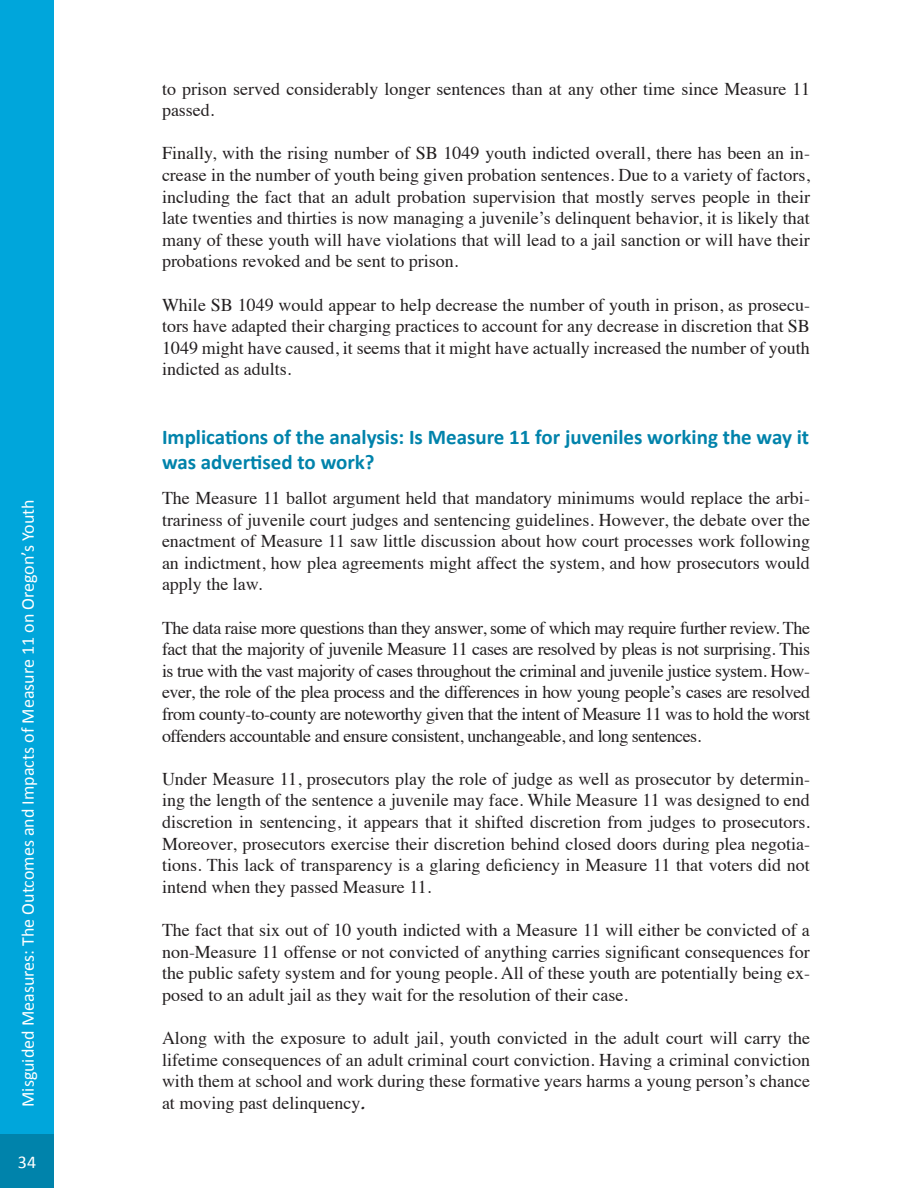
<style>
.page{position:relative;width:918px;height:1188px;background:#fff}
.page>*{position:absolute;margin:0;border:0;box-sizing:border-box;transform-origin:0 0}
.t1{font:700 21px/25.2px "Calibri";color:#0083ab}
.t2{font:18px/21.6px "Times";color:#231f20;text-align:justify}
.t3{font:18px "Calibri";color:#fff}
.s1{font-weight:700;font-style:italic}
</style>
<div class="page">
<div style="left:0;top:0;width:54px;height:1134px;background:#00a6db"></div>
<div style="left:0;top:1134px;width:54px;height:54px;background:#0083ab"></div>
<p class="t3" style="left:17px;top:1107px;width:609px;rotate:-90deg">Misguided Measures: The Outcomes and Impacts of Measure 11 on Oregon’s Youth</p>
<p class="t3" style="left:18px;top:1151px;width:20px">34</p>
<p class="t2" style="left:162px;top:76px;width:649px">to prison served considerably longer sentences than at any other time since Measure 11 passed.</p>
<p class="t2" style="left:162px;top:141px;width:650px">Finally, with the rising number of SB 1049 youth indicted overall, there has been an in&shy;crease in the number of youth being given probation sentences. Due to a variety of factors, including the fact that an adult probation supervision that mostly serves people in their late twenties and thirties is now managing a juvenile’s delinquent behavior, it is likely that many of these youth will have violations that will lead to a jail sanction or will have their probations revoked and be sent to prison.</p>
<p class="t2" style="left:162px;top:292px;width:649px">While SB 1049 would appear to help decrease the number of youth in prison, as prosecu&shy;tors have adapted their charging practices to account for any decrease in discretion that SB 1049 might have caused, it seems that it might have actually increased the number of youth indicted as adults.</p>
<p class="t1" style="left:162px;top:423px;width:649px">Implications of the analysis: Is Measure 11 for juveniles working the way it was advertised to work?</p>
<p class="t2" style="left:162px;top:486px;width:650px">The Measure 11 ballot argument held that mandatory minimums would replace the arbi&shy;trariness of juvenile court judges and sentencing guidelines. However, the debate over the enactment of Measure 11 saw little discussion about how court processes work following an indictment, how plea agreements might affect the system, and how prosecutors would apply the law.</p>
<p class="t2" style="left:162px;top:615px;width:650px">The data raise more questions than they answer, some of which may require further review. The fact that the majority of juvenile Measure 11 cases are resolved by pleas is not surprising. This is true with the vast majority of cases throughout the criminal and juvenile justice system. How&shy;ever, the role of the plea process and the differences in how young people’s cases are resolved from county-to-county are noteworthy given that the intent of Measure 11 was to hold the worst offenders accountable and ensure consistent, unchangeable, and long sentences.</p>
<p class="t2" style="left:162px;top:766px;width:649px">Under Measure 11, prosecutors play the role of judge as well as prosecutor by determin&shy;ing the length of the sentence a juvenile may face. While Measure 11 was designed to end discretion in sentencing, it appears that it shifted discretion from judges to prosecutors.<br>Moreover, prosecutors exercise their discretion behind closed doors during plea negotia&shy;tions. This lack of transparency is a glaring deficiency in Measure 11 that voters did not intend when they passed Measure 11.</p>
<p class="t2" style="left:162px;top:918px;width:649px">The fact that six out of 10 youth indicted with a Measure 11 will either be convicted of a non-Measure 11 offense or not convicted of anything carries significant consequences for the public safety system and for young people. All of these youth are potentially being ex&shy;posed to an adult jail as they wait for the resolution of their case.</p>
<p class="t2" style="left:162px;top:1026px;width:650px">Along with the exposure to adult jail, youth convicted in the adult court will carry the lifetime consequences of an adult criminal court conviction. Having a criminal conviction with them at school and work during these formative years harms a young person’s chance at moving past delinquency<span class="s1">.</span></p>
</div>
